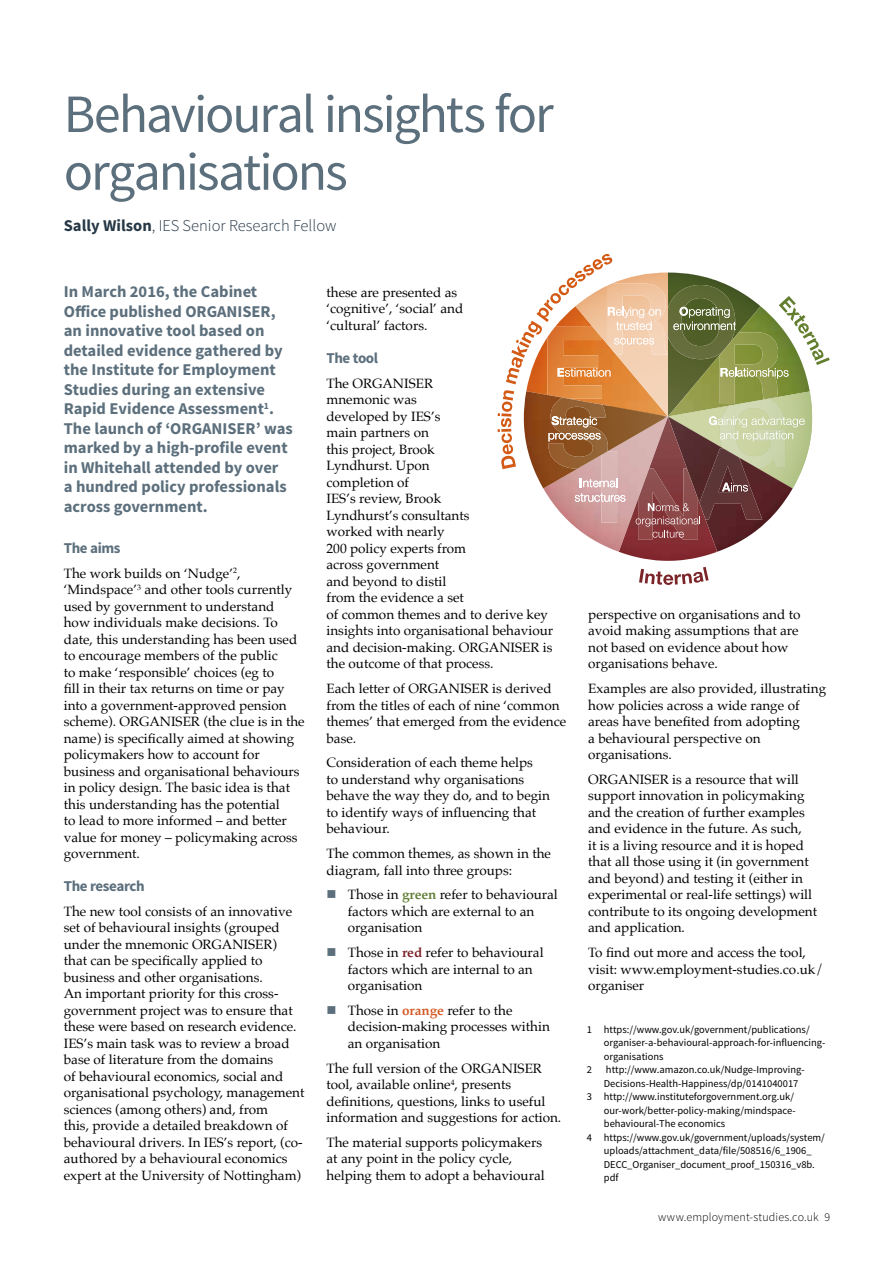
<style>
.page{position:relative;width:893px;height:1263px;background:#fff}
.page>*{position:absolute;margin:0;border:0;box-sizing:border-box;transform-origin:0 0}
.t1{font:54px/57.8px "Source Sans Pro";letter-spacing:-.04em;color:#5c6f7c}
.t2{font:700 16.5px/19.5px "Source Sans Pro";color:#5c6f7c}
.t3{font:300 16.5px "Source Sans Pro";color:#263746}
.t4{font:700 15px "Source Sans Pro";letter-spacing:-.025em;color:#5c6f7c}
.t5{font:13.5px/16.5px "Palatino";color:#000}
.t6{font:300 12px "Source Sans Pro";letter-spacing:.015em;color:#000}
.t7{font:10.5px "Source Sans Pro";color:#000}
.s1{font-weight:700}
.s2{color:#5c6f7c}
.s3{font-weight:700;color:#637f37}
.s4{font-weight:700;color:#7c252a}
.s5{font-weight:700;color:#d25b27}
</style>
<div class="page">
<svg style="left:639px;top:567px;width:70px;height:18px"></svg>
<img style="left:717px;top:538px;width:29px;height:14px">
<img style="left:590px;top:538px;width:29px;height:5px">
<img style="left:619px;top:538px;width:98px;height:23px">
<svg style="left:498px;top:253px;width:332px;height:285px"></svg>
<h1 class="t1" style="left:64px;top:86px;width:491px">Behavioural insights for organisations</h1>
<p class="t3" style="left:64px;top:216px;width:274px"><span class="s1">Sally Wilson</span>, IES Senior Research Fellow</p>
<p class="t2" style="left:64px;top:282px;width:231px">In March 2016, the Cabinet<br>Office published ORGANISER, an innovative tool based on detailed evidence gathered by the Institute for Employment<br>Studies during an extensive<br>Rapid Evidence Assessment<sup>1</sup>.<br>The launch of ‘ORGANISER’ was marked by a high-profile event in Whitehall attended by over<br>a hundred policy professionals across government.</p>
<p class="t4" style="left:64px;top:538px;width:58px">The aims</p>
<p class="t5" style="left:64px;top:565px;width:242px">The work builds on ‘Nudge’<sup>2</sup>, ‘Mindspace’<sup>3</sup> and other tools currently used by government to understand<br>how individuals make decisions. To date, this understanding has been used to encourage members of the public<br>to make ‘responsible’ choices (eg to<br>fill in their tax returns on time or pay into a government-approved pension scheme). ORGANISER (the clue is in the name) is specifically aimed at showing policymakers how to account for business and organisational behaviours in policy design. The basic idea is that this understanding has the potential<br>to lead to more informed – and better value for money – policymaking across government.</p>
<p class="t4" style="left:64px;top:876px;width:82px">The research</p>
<p class="t5" style="left:64px;top:903px;width:242px">The new tool consists of an innovative set of behavioural insights (grouped under the mnemonic ORGANISER)<br>that can be specifically applied to business and other organisations.<br>An important priority for this cross&shy;government project was to ensure that these were based on research evidence.<br>IES’s main task was to review a broad base of literature from the domains<br>of behavioural economics, social and organisational psychology, management sciences (among others) and, from<br>this, provide a detailed breakdown of behavioural drivers. In IES’s report, (co&shy;authored by a behavioural economics expert at the University of Nottingham)</p>
<p class="t5" style="left:326px;top:284px;width:138px">these are presented as ‘cognitive’, ‘social’ and ‘cultural’ factors.</p>
<p class="t4" style="left:326px;top:348px;width:53px">The tool</p>
<p class="t5" style="left:326px;top:375px;width:228px">The ORGANISER<br>mnemonic was<br>developed by IES’s<br>main partners on<br>this project, Brook<br>Lyndhurst. Upon<br>completion of<br>IES’s review, Brook<br>Lyndhurst’s consultants<br>worked with nearly<br>200 policy experts from<br>across government<br>and beyond to distil<br>from the evidence a set<br>of common themes and to derive key insights into organisational behaviour and decision-making. ORGANISER is the outcome of that process.</p>
<p class="t5" style="left:326px;top:680px;width:241px">Each letter of ORGANISER is derived from the titles of each of nine ‘common themes’ that emerged from the evidence base.</p>
<p class="t5" style="left:326px;top:754px;width:225px">Consideration of each theme helps<br>to understand why organisations behave the way they do, and to begin to identify ways of influencing that behaviour.</p>
<p class="t5" style="left:326px;top:845px;width:226px">The common themes, as shown in the diagram, fall into three groups:</p>
<p class="t5" style="left:348px;top:886px;width:212px;text-indent:-21px"><span class="s2">■</span> Those in <span class="s3">green</span> refer to behavioural factors which are external to an organisation</p>
<p class="t5" style="left:348px;top:944px;width:197px;text-indent:-21px"><span class="s2">■</span> Those in <span class="s4">red</span> refer to behavioural factors which are internal to an organisation</p>
<p class="t5" style="left:348px;top:1002px;width:204px;text-indent:-21px"><span class="s2">■</span> Those in <span class="s5">orange</span> refer to the decision-making processes within an organisation</p>
<p class="t5" style="left:326px;top:1059px;width:236px">The full version of the ORGANISER tool, available online<sup>4</sup>, presents definitions, questions, links to useful information and suggestions for action.</p>
<p class="t5" style="left:326px;top:1134px;width:220px">The material supports policymakers at any point in the policy cycle, helping them to adopt a behavioural</p>
<p class="t5" style="left:588px;top:606px;width:214px">perspective on organisations and to avoid making assumptions that are not based on evidence about how organisations behave.</p>
<p class="t5" style="left:588px;top:680px;width:239px">Examples are also provided, illustrating how policies across a wide range of areas have benefited from adopting<br>a behavioural perspective on organisations.</p>
<p class="t5" style="left:588px;top:771px;width:230px">ORGANISER is a resource that will support innovation in policymaking and the creation of further examples and evidence in the future. As such,<br>it is a living resource and it is hoped that all those using it (in government and beyond) and testing it (either in experimental or real-life settings) will contribute to its ongoing development and application.</p>
<p class="t5" style="left:588px;top:944px;width:237px">To find out more and access the tool, visit: www.employment-studies.co.uk/ organiser</p>
<p class="t7" style="left:587px;top:1023px;width:224px">1 https://www.gov.uk/government/publications/</p>
<p class="t7" style="left:604px;top:1036px;width:223px">organiser-a-behavioural-approach-for-influencing-</p>
<p class="t7" style="left:604px;top:1050px;width:61px">organisations</p>
<p class="t7" style="left:587px;top:1063px;width:7px">2</p>
<p class="t7" style="left:606px;top:1063px;width:200px">http://www.amazon.co.uk/Nudge-Improving-</p>
<p class="t7" style="left:604px;top:1077px;width:196px">Decisions-Health-Happiness/dp/0141040017</p>
<p class="t7" style="left:587px;top:1090px;width:209px">3 http://www.instituteforgovernment.org.uk/</p>
<p class="t7" style="left:604px;top:1104px;width:193px">our-work/better-policy-making/mindspace-</p>
<p class="t7" style="left:604px;top:1117px;width:123px">behavioural-The economics</p>
<p class="t7" style="left:587px;top:1131px;width:240px">4 https://www.gov.uk/government/uploads/system/</p>
<p class="t7" style="left:604px;top:1144px;width:209px">uploads/attachment_data/file/508516/6_1906_</p>
<p class="t7" style="left:604px;top:1158px;width:213px">DECC_Organiser_document_proof_150316_v8b.</p>
<p class="t7" style="left:604px;top:1171px;width:16px">pdf</p>
<p class="t6" style="left:658px;top:1210px;width:174px">www.employment-studies.co.uk 9</p>
</div>
